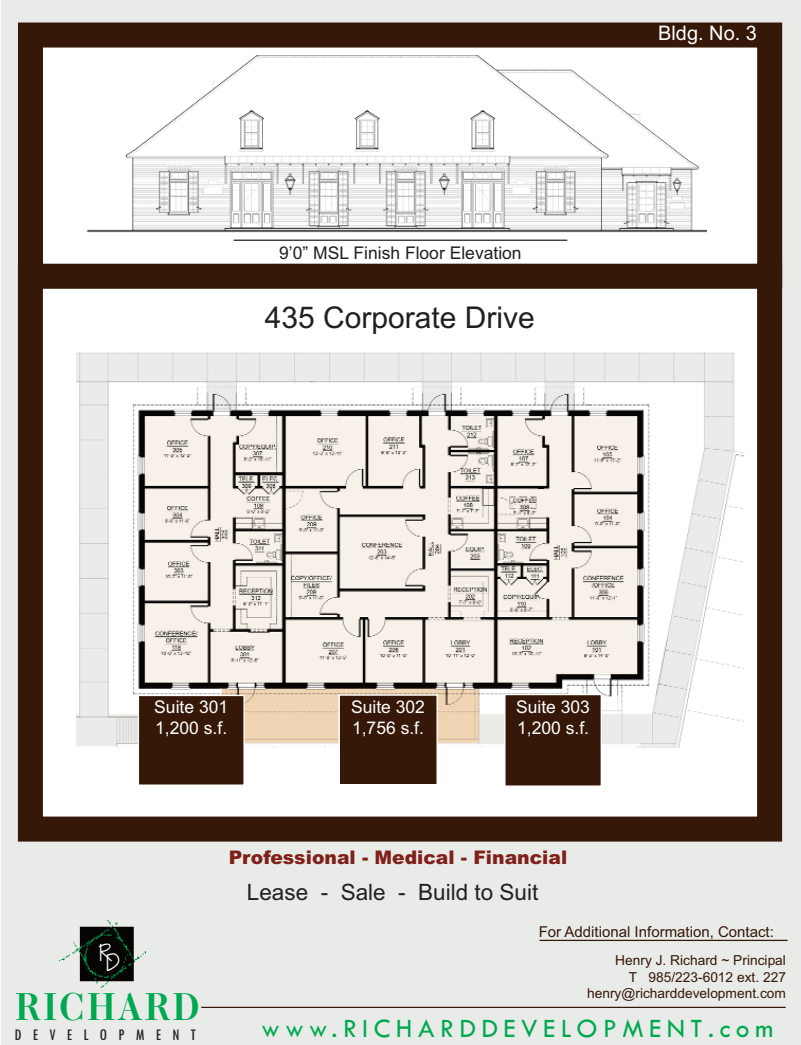
<style>
.page{position:relative;width:801px;height:1045px;background:#fff}
.page>*{position:absolute;margin:0;border:0;box-sizing:border-box;transform-origin:0 0}
.t1{font:38.75px "Quantas";letter-spacing:.06em;color:#00a851}
.t2{font:30px "Arial";color:#231f20}
.t3{font:27.5px "Tw Cen";letter-spacing:.2em;color:#00a851}
.t4{font:700 26.25px "Architect";color:#fff}
.t5{font:22.5px "Arial";color:#231f20}
.t6{font:20px "Arial";color:#fff}
.t7{font:900 18.75px "Arial";color:#80201a}
.t8{font:17.5px/21px "Arial";color:#fff}
.t9{font:17.5px "Arial";color:#231f20}
.t10{font:condensed 16.88px "Tw Cen";letter-spacing:.665em;color:#231f20}
.t11{font:15px "Arial";color:#361808}
.t12{font:13.75px/16.5px "Arial";color:#361808;text-align:right}
</style>
<div class="page">
<div style="left:1px;top:0;width:800px;height:1044px;background:#e9ebe8"></div>
<img style="left:59px;top:920px;width:87px;height:67px">
<hr style="left:201px;top:1006px;width:585px;height:1px;background:#361808">
<img style="left:44px;top:289px;width:712px;height:526px">
<div style="left:18px;top:263px;width:764px;height:578px;border:25px solid #361808"></div>
<img style="left:44px;top:48px;width:712px;height:214px">
<div style="left:18px;top:22px;width:764px;height:266px;border:25px solid #361808"></div>
<hr style="left:540px;top:939px;width:248px;height:1px;background:#361808">
<hr style="left:234px;top:239px;width:333px;height:2px;background:#231f20">
<div style="left:139px;top:695px;width:104px;height:89px;background:#361808"></div>
<div style="left:138px;top:694px;width:107px;height:91px;border:1px solid #fff"></div>
<div style="left:340px;top:695px;width:96px;height:88px;background:#361808"></div>
<div style="left:338px;top:694px;width:100px;height:91px;border:1px solid #fff"></div>
<div style="left:506px;top:695px;width:95px;height:90px;background:#361808"></div>
<div style="left:504px;top:693px;width:98px;height:93px;border:1px solid #fff"></div>
<p class="t9" style="left:279px;top:243px;width:244px">9’0” MSL Finish Floor Elevation</p>
<h2 class="t2" style="left:265px;top:299px;width:272px">435 Corporate drive</h2>
<h3 class="t6" style="left:658px;top:21px;width:100px">Bldg. No. 3</h3>
<p class="t8" style="left:154px;top:696px;width:75px">Suite 301<br>1,200 s.f.</p>
<p class="t8" style="left:351px;top:696px;width:75px">Suite 302<br>1,756 s.f.</p>
<p class="t8" style="left:516px;top:696px;width:75px">Suite 303<br>1,200 s.f.</p>
<h3 class="t7" style="left:229px;top:846px;width:340px">Professional - Medical - Financial</h3>
<h3 class="t5" style="left:247px;top:878px;width:293px">Lease - Sale - Build to Suit</h3>
<p class="t11" style="left:539px;top:922px;width:237px">For Additional Information, Contact:</p>
<h3 class="t4" style="left:98px;top:945px;width:23px">DR</h3>
<p class="t12" style="left:587px;top:951px;width:200px">Henry J. Richard ~ Principal<br>T 985/223-6012 ext. 227 henry@richarddevelopment.com</p>
<h3 class="t3" style="left:262px;top:1010px;width:513px">www.RICHARDDEVELOPMENT.com</h3>
<h1 class="t1" style="left:15px;top:984px;width:187px">RICHARD</h1>
<p class="t10" style="left:15px;top:1024px;width:183px">DEVELOPMENT</p>
</div>
